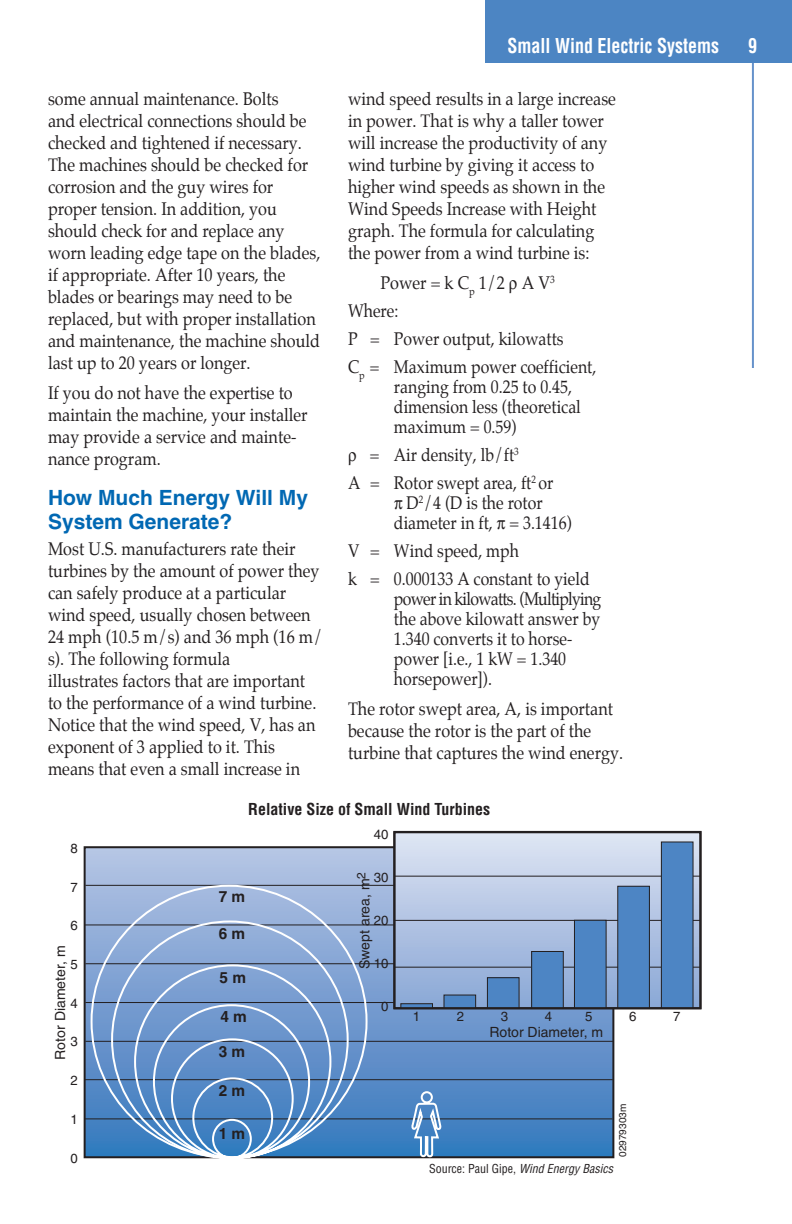
<style>
.page{position:relative;width:792px;height:1224px;background:#fff}
.page>*{position:absolute;margin:0;border:0;box-sizing:border-box;transform-origin:0 0}
.t1{font:700 21px/24px "Helvetica";color:#0168b3}
.t2{font:700 condensed 20px "Helvetica";color:#fff;scale:.9 1}
.t3{font:18px/22px "Palatino";color:#231f20;scale:.9 1}
.t4{font:18px/20px "Palatino";color:#231f20;scale:.88 1}
.t5{font:700 condensed 16px "Helvetica";color:#231f20}
.t6{font:700 15.4px "Helvetica";color:#231f20}
.t7{font:14px "Helvetica";color:#231f20}
.t8{font:13.2px "Helvetica";color:#231f20}
.t9{font:condensed 12px "Helvetica";color:#231f20}
.t10{font:10px "Helvetica";color:#231f20}
.s1{font-style:italic}
</style>
<div class="page">
<hr style="left:752px;top:18px;width:2px;height:350px;background:#6692cb">
<div style="left:485px;top:0;width:307px;height:63px;background:#4c85c3"></div>
<div style="left:85px;top:847px;width:528px;height:310px;background:linear-gradient(to bottom,#bbc6e5,#3678bd)"></div>
<hr style="left:85px;top:1079px;width:528px;height:1px;background:#231f20">
<hr style="left:85px;top:1119px;width:527px;height:1px;background:#231f20">
<hr style="left:85px;top:1041px;width:528px;height:1px;background:#231f20">
<hr style="left:85px;top:885px;width:528px;height:1px;background:#231f20">
<hr style="left:85px;top:925px;width:527px;height:1px;background:#231f20">
<hr style="left:85px;top:963px;width:528px;height:1px;background:#231f20">
<hr style="left:85px;top:1002px;width:528px;height:1px;background:#231f20">
<svg style="left:110px;top:920px;width:240px;height:239px;background:#749bcb"></svg>
<div style="left:394px;top:832px;width:307px;height:176px;background:linear-gradient(to bottom,#dfe6f4,#87a4d2)"></div>
<hr style="left:394px;top:876px;width:307px;height:1px;background:#231f20">
<hr style="left:394px;top:920px;width:306px;height:1px;background:#231f20">
<hr style="left:394px;top:967px;width:306px;height:1px;background:#231f20">
<div style="left:661px;top:842px;width:32px;height:166px;background:#4d85c4"></div>
<div style="left:661px;top:841px;width:33px;height:168px;border:1px solid #231f20"></div>
<div style="left:618px;top:886px;width:31px;height:122px;background:#4d85c4"></div>
<div style="left:617px;top:886px;width:33px;height:123px;border:1px solid #231f20"></div>
<div style="left:574px;top:920px;width:32px;height:88px;background:#4d85c4"></div>
<div style="left:574px;top:920px;width:33px;height:89px;border:1px solid #231f20"></div>
<div style="left:532px;top:951px;width:31px;height:57px;background:#4d85c4"></div>
<div style="left:531px;top:951px;width:33px;height:58px;border:1px solid #231f20"></div>
<div style="left:487px;top:978px;width:32px;height:30px;background:#4d85c4"></div>
<div style="left:487px;top:977px;width:33px;height:32px;border:1px solid #231f20"></div>
<div style="left:444px;top:995px;width:32px;height:13px;background:#4d85c4"></div>
<hr style="left:401px;top:1004px;width:31px;height:4px;background:#4d85c4">
<div style="left:400px;top:1003px;width:33px;height:6px;border:1px solid #231f20"></div>
<svg style="left:410px;top:1090px;width:32px;height:69px"></svg>
<div style="left:393px;top:831px;width:308px;height:178px;border:2px solid #231f20"></div>
<p class="t3" style="left:48px;top:88px;width:304px">some annual maintenance. Bolts<br>and electrical connections should be checked and tightened if necessary.<br>The machines should be checked for corrosion and the guy wires for proper tension. In addition, you should check for and replace any worn leading edge tape on the blades, if appropriate. After 10 years, the blades or bearings may need to be replaced, but with proper installation and maintenance, the machine should last up to 20 years or longer.</p>
<p class="t3" style="left:48px;top:382px;width:290px">If you do not have the expertise to maintain the machine, your installer may provide a service and mainte&shy;nance program.</p>
<p class="t1" style="left:48px;top:485px;width:262px">How Much Energy Will My<br>System Generate?</p>
<p class="t3" style="left:48px;top:538px;width:307px">Most U.S. manufacturers rate their turbines by the amount of power they can safely produce at a particular wind speed, usually chosen between 24 mph (10.5 m/s) and 36 mph (16 m/ s). The following formula<br>illustrates factors that are important to the performance of a wind turbine.<br>Notice that the wind speed, V, has an exponent of 3 applied to it. This means that even a small increase in</p>
<p class="t2" style="left:508px;top:33px;width:236px">Small Wind Electric Systems</p>
<p class="t3" style="left:348px;top:88px;width:299px">wind speed results in a large increase in power. That is why a taller tower will increase the productivity of any wind turbine by giving it access to higher wind speeds as shown in the Wind Speeds Increase with Height graph. The formula for calculating the power from a wind turbine is:</p>
<p class="t3" style="left:348px;top:269px;width:277px;line-height:28px;text-indent:32px">Power = k C<sub>p</sub> 1/2 A V<sup>3<br></sup>Where:<br>P = Power output, kilowatts<br>C<sub>p</sub> = Maximum power coefficient,</p>
<p class="t4" style="left:394px;top:377px;width:214px">ranging from 0.25 to 0.45, dimension less (theoretical maximum = 0.59)</p>
<p class="t4" style="left:348px;top:441px;width:235px;line-height:28px;text-indent:22px">= Air density, lb/ft<sup>3<br></sup>A = Rotor swept area, ft<sup>2</sup> or</p>
<p class="t4" style="left:394px;top:493px;width:204px;text-indent:13px">D<sup>2</sup>/4 (D is the rotor diameter in ft, = 3.1416)</p>
<p class="t4" style="left:348px;top:537px;width:276px;line-height:28px">V = Wind speed, mph<br>k = 0.000133 A constant to yield</p>
<p class="t4" style="left:394px;top:589px;width:237px">power in kilowatts. (Multiplying the above kilowatt answer by<br>1.340 converts it to horse&shy;power [i.e., 1 kW = 1.340 horsepower]).</p>
<p class="t3" style="left:348px;top:698px;width:307px">The rotor swept area, A, is important because the rotor is the part of the turbine that captures the wind energy.</p>
<p class="t8" style="left:71px;top:841px;width:9px">8</p>
<p class="t8" style="left:71px;top:879px;width:9px">7</p>
<p class="t8" style="left:71px;top:918px;width:9px">6</p>
<p class="t8" style="left:71px;top:957px;width:9px">5</p>
<p class="t8" style="left:71px;top:995px;width:9px">4</p>
<p class="t8" style="left:71px;top:1034px;width:9px">3</p>
<p class="t8" style="left:71px;top:1073px;width:9px">2</p>
<p class="t8" style="left:71px;top:1112px;width:9px">1</p>
<p class="t8" style="left:71px;top:1150px;width:9px">0</p>
<p class="t7" style="left:52px;top:1060px;width:116px;rotate:-90deg">Rotor Diameter, m</p>
<p class="t5" style="left:248px;top:799px;width:243px">Relative Size of Small Wind Turbines</p>
<p class="t8" style="left:374px;top:826px;width:16px">40</p>
<p class="t8" style="left:374px;top:870px;width:16px">30</p>
<p class="t8" style="left:374px;top:913px;width:16px">20</p>
<p class="t8" style="left:374px;top:956px;width:16px">10</p>
<p class="t8" style="left:381px;top:999px;width:9px">0</p>
<p class="t7" style="left:356px;top:969px;width:99px;rotate:-90deg">Swept area, m<sup>2</sup></p>
<p class="t6" style="left:219px;top:887px;width:28px">7 m</p>
<p class="t6" style="left:219px;top:924px;width:28px">6 m</p>
<p class="t6" style="left:220px;top:968px;width:28px">5 m</p>
<p class="t6" style="left:220px;top:1007px;width:28px">4 m</p>
<p class="t6" style="left:219px;top:1042px;width:28px">3 m</p>
<p class="t6" style="left:219px;top:1081px;width:28px">2 m</p>
<p class="t6" style="left:219px;top:1125px;width:28px">1 m</p>
<p class="t8" style="left:413px;top:1009px;width:9px">1</p>
<p class="t8" style="left:457px;top:1009px;width:9px">2</p>
<p class="t8" style="left:501px;top:1009px;width:9px">3</p>
<p class="t8" style="left:545px;top:1009px;width:9px">4</p>
<p class="t8" style="left:585px;top:1009px;width:9px">5</p>
<p class="t8" style="left:629px;top:1009px;width:9px">6</p>
<p class="t8" style="left:673px;top:1009px;width:9px">7</p>
<p class="t7" style="left:489px;top:1024px;width:115px">Rotor Diameter, m</p>
<p class="t10" style="left:617px;top:1157px;width:55px;rotate:-90deg">02979303m</p>
<p class="t9" style="left:429px;top:1161px;width:186px">Source: Paul Gipe, <span class="s1">Wind Energy Basics</span></p>
</div>
